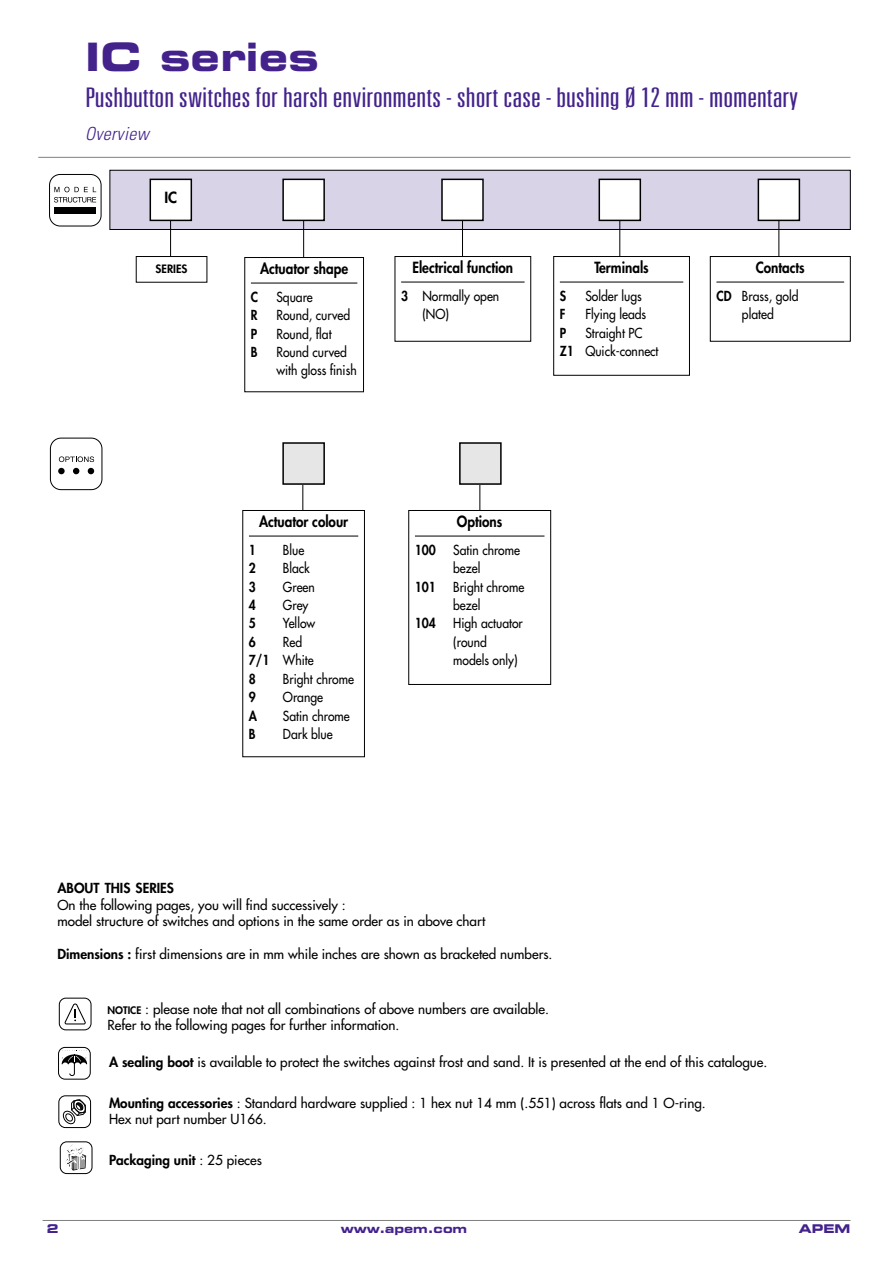
<style>
.page{position:relative;width:893px;height:1263px;background:#fff}
.page>*{position:absolute;margin:0;border:0;box-sizing:border-box;transform-origin:0 0}
.t1{font:700 expanded 39px "Square 721 BT";color:#43228c}
.t2{font:300 ultra-condensed 27px "Univers";color:#43228c;scale:1.3 1}
.t3{font:italic 300 condensed 18px "Univers";letter-spacing:.02em;color:#43228c}
.t4{font:800 15px "Futura";color:#000;scale:.9 1}
.t5{font:800 15px "Futura";color:#000}
.t6{font:13.5px/16.5px "Futura";color:#000}
.t7{font:13.5px/18.5px "Futura";color:#000;scale:.9 1}
.t8{font:800 13.5px "Futura";color:#000}
.t9{font:800 13.5px "Futura";color:#000;scale:.9 1}
.t10{font:700 expanded 12px "Square 721 BT";color:#43228c}
.t11{font:800 11.25px "Futura";color:#000}
.s1{font-weight:800}
.s2{font-weight:800;font-size:10.2px}
.s3{font-weight:400}
</style>
<div class="page">
<hr style="left:43px;top:1220px;width:807px;height:1px;background:#808080">
<hr style="left:38px;top:157px;width:812px;height:1px;background:#808080">
<div style="left:110px;top:170px;width:740px;height:59px;background:#d9d3e8"></div>
<div style="left:110px;top:170px;width:740px;height:60px;border:1px solid #000"></div>
<hr style="left:620px;top:201px;width:1px;height:119px;background:#000">
<hr style="left:462px;top:196px;width:1px;height:100px;background:#000">
<hr style="left:303px;top:201px;width:1px;height:98px;background:#000">
<hr style="left:170px;top:187px;width:1px;height:82px;background:#000">
<div style="left:150px;top:179px;width:41px;height:41px;background:#fff"></div>
<div style="left:150px;top:179px;width:42px;height:42px;border:2px solid #000"></div>
<div style="left:283px;top:179px;width:41px;height:41px;background:#fff"></div>
<div style="left:282px;top:179px;width:43px;height:42px;border:2px solid #000"></div>
<div style="left:442px;top:179px;width:41px;height:41px;background:#fff"></div>
<div style="left:441px;top:179px;width:43px;height:42px;border:2px solid #000"></div>
<div style="left:599px;top:179px;width:41px;height:41px;background:#fff"></div>
<div style="left:598px;top:179px;width:43px;height:42px;border:2px solid #000"></div>
<hr style="left:779px;top:201px;width:1px;height:119px;background:#000">
<div style="left:758px;top:179px;width:41px;height:41px;background:#fff"></div>
<div style="left:758px;top:179px;width:42px;height:42px;border:2px solid #000"></div>
<div style="left:136px;top:256px;width:71px;height:26px;background:#fff"></div>
<div style="left:136px;top:256px;width:71px;height:26px;border:1px solid #000"></div>
<div style="left:245px;top:257px;width:118px;height:135px;background:#fff"></div>
<div style="left:245px;top:257px;width:119px;height:135px;border:1px solid #000"></div>
<hr style="left:251px;top:283px;width:106px;height:1px;background:#000">
<div style="left:553px;top:256px;width:137px;height:119px;border:1px solid #000"></div>
<hr style="left:560px;top:282px;width:123px;height:1px;background:#000">
<div style="left:395px;top:256px;width:136px;height:85px;background:#fff"></div>
<div style="left:395px;top:256px;width:136px;height:85px;border:1px solid #000"></div>
<hr style="left:401px;top:282px;width:124px;height:1px;background:#000">
<hr style="left:303px;top:469px;width:1px;height:92px;background:#000">
<div style="left:283px;top:443px;width:41px;height:41px;background:#e6e6e6"></div>
<div style="left:282px;top:442px;width:43px;height:43px;border:2px solid #000"></div>
<svg style="left:59px;top:456px;width:35px;height:6px"></svg>
<svg style="left:73px;top:468px;width:6px;height:6px"></svg>
<div style="left:58px;top:468px;width:7px;height:6px;background:#000;border-radius:50%"></div>
<svg style="left:88px;top:468px;width:6px;height:6px"></svg>
<div style="left:50px;top:438px;width:52px;height:52px;border:1px solid #000;border-radius:11px"></div>
<svg style="left:54px;top:187px;width:42px;height:16px"></svg>
<div style="left:54px;top:208px;width:42px;height:6px;background:#000"></div>
<div style="left:49px;top:174px;width:52px;height:52px;border:1px solid #000;border-radius:11px"></div>
<div style="left:243px;top:510px;width:121px;height:247px;background:#fff"></div>
<div style="left:243px;top:510px;width:122px;height:247px;border:1px solid #000"></div>
<hr style="left:249px;top:536px;width:109px;height:1px;background:#000">
<div style="left:710px;top:256px;width:140px;height:85px;background:#fff"></div>
<div style="left:710px;top:256px;width:140px;height:85px;border:1px solid #000"></div>
<hr style="left:716px;top:282px;width:128px;height:1px;background:#000">
<svg style="left:65px;top:1003px;width:21px;height:21px"></svg>
<div style="left:59px;top:998px;width:32px;height:32px;border:1px solid #000;border-radius:7px"></div>
<svg style="left:62px;top:1099px;width:24px;height:26px"></svg>
<div style="left:59px;top:1096px;width:32px;height:32px;border:1px solid #000;border-radius:7px"></div>
<svg style="left:59px;top:1141px;width:34px;height:34px"></svg>
<div style="left:60px;top:1142px;width:32px;height:32px;border:1px solid #000;border-radius:7px"></div>
<svg style="left:62px;top:1054px;width:25px;height:22px"></svg>
<div style="left:58px;top:1047px;width:32px;height:32px;border:1px solid #000;border-radius:7px"></div>
<hr style="left:480px;top:468px;width:1px;height:156px;background:#000">
<div style="left:460px;top:443px;width:41px;height:41px;background:#e6e6e6"></div>
<div style="left:459px;top:442px;width:43px;height:43px;border:2px solid #000"></div>
<div style="left:409px;top:510px;width:142px;height:174px;background:#fff"></div>
<div style="left:409px;top:510px;width:142px;height:175px;border:1px solid #000"></div>
<hr style="left:415px;top:536px;width:129px;height:1px;background:#000">
<h1 class="t1" style="left:85px;top:43px;width:235px">IC series</h1>
<h2 class="t2" style="left:85px;top:87px;width:550px">Pushbuttonswitches forharshenvironments - short case-bushingØ12 mm - momentary</h2>
<h3 class="t3" style="left:85px;top:127px;width:65px">Overview</h3>
<p class="t5" style="left:164px;top:191px;width:14px">IC</p>
<p class="t11" style="left:156px;top:263px;width:33px">SERIES</p>
<p class="t4" style="left:260px;top:262px;width:99px">Actuator shape</p>
<p class="t9" style="left:251px;top:290px;width:10px">C</p>
<p class="t7" style="left:276px;top:289px;width:42px">Square</p>
<p class="t9" style="left:251px;top:309px;width:9px">R</p>
<p class="t7" style="left:276px;top:307px;width:84px">Round, curved</p>
<p class="t9" style="left:251px;top:327px;width:9px">P</p>
<p class="t7" style="left:276px;top:325px;width:63px">Round, flat</p>
<p class="t9" style="left:251px;top:346px;width:9px">B</p>
<p class="t7" style="left:276px;top:344px;width:91px">Round curved with gloss finish</p>
<p class="t4" style="left:412px;top:261px;width:114px">Electrical function</p>
<p class="t7" style="left:422px;top:288px;width:87px;text-indent:-21px"><span class="s1">3</span> Normally open (NO)</p>
<p class="t4" style="left:594px;top:261px;width:62px">Terminals</p>
<p class="t9" style="left:560px;top:289px;width:9px">S</p>
<p class="t7" style="left:585px;top:288px;width:64px">Solder lugs</p>
<p class="t9" style="left:560px;top:308px;width:8px">F</p>
<p class="t7" style="left:585px;top:306px;width:69px">Flying leads</p>
<p class="t9" style="left:560px;top:326px;width:9px">P</p>
<p class="t7" style="left:560px;top:324px;width:111px;text-indent:26px">Straight PC<br><span class="s1">Z1</span> Quick-connect</p>
<p class="t4" style="left:259px;top:515px;width:101px">Actuator colour</p>
<p class="t9" style="left:249px;top:543px;width:9px">1</p>
<p class="t7" style="left:283px;top:542px;width:25px">Blue</p>
<p class="t9" style="left:249px;top:562px;width:9px">2</p>
<p class="t7" style="left:283px;top:560px;width:31px">Black</p>
<p class="t9" style="left:249px;top:580px;width:9px">3</p>
<p class="t7" style="left:283px;top:578px;width:37px">Green</p>
<p class="t9" style="left:249px;top:599px;width:9px">4</p>
<p class="t7" style="left:283px;top:597px;width:30px">Grey</p>
<p class="t9" style="left:249px;top:617px;width:9px">5</p>
<p class="t7" style="left:283px;top:615px;width:37px">Yellow</p>
<p class="t9" style="left:249px;top:635px;width:9px">6</p>
<p class="t7" style="left:249px;top:634px;width:73px;text-indent:34px">Red<br><span class="s1">7/1</span> White<br><span class="s1">8</span></p>
<p class="t7" style="left:283px;top:670px;width:81px">Bright chrome</p>
<p class="t9" style="left:249px;top:691px;width:9px">9</p>
<p class="t7" style="left:283px;top:689px;width:46px">Orange</p>
<p class="t9" style="left:249px;top:709px;width:11px">A</p>
<p class="t7" style="left:283px;top:707px;width:76px">Satin chrome</p>
<p class="t9" style="left:249px;top:727px;width:9px">B</p>
<p class="t7" style="left:283px;top:726px;width:57px">Dark blue</p>
<p class="t4" style="left:457px;top:515px;width:52px">Options</p>
<p class="t9" style="left:415px;top:543px;width:25px">100</p>
<p class="t7" style="left:453px;top:542px;width:76px">Satin chrome bezel</p>
<p class="t9" style="left:415px;top:580px;width:25px">101</p>
<p class="t7" style="left:453px;top:578px;width:81px">Bright chrome bezel</p>
<p class="t9" style="left:415px;top:617px;width:25px">104</p>
<p class="t7" style="left:453px;top:615px;width:79px">High actuator (round models only)</p>
<p class="t8" style="left:57px;top:882px;width:118px">ABOUT THIS SERIES</p>
<p class="t6" style="left:57px;top:897px;width:429px">On the following pages, you will find successively :<br>model structure of switches and options in the same order as in above chart</p>
<p class="t6" style="left:57px;top:947px;width:497px"><span class="s1">Dimensions :</span> first dimensions are in mm while inches are shown as bracketed numbers.</p>
<p class="t6" style="left:108px;top:1001px;width:443px"><span class="s2">NOTICE</span> : please note that not all combinations of above numbers are available.<br>Refer to the following pages for further information.</p>
<p class="t4" style="left:756px;top:261px;width:56px">Contacts</p>
<p class="t7" style="left:716px;top:288px;width:93px;text-align:center"><span class="s1">CD</span> Brass, gold plated</p>
<p class="t6" style="left:109px;top:1055px;width:660px"><span class="s1">A sealing boot</span> is available to protect the switches against frost and sand. It is presented at the end of this catalogue.</p>
<p class="t6" style="left:109px;top:1095px;width:598px"><span class="s1">Mounting accessories</span> : Standard hardware supplied : 1 hex nut 14 mm (.551) across flats and 1 O-ring.<br>Hex nut part number U166.</p>
<p class="t8" style="left:109px;top:1153px;width:154px">Packaging unit <span class="s3">: 25 pieces</span></p>
<p class="t10" style="left:47px;top:1225px;width:13px">2</p>
<p class="t10" style="left:341px;top:1225px;width:128px">www.apem.com</p>
<p class="t10" style="left:799px;top:1225px;width:53px">APEM</p>
</div>
